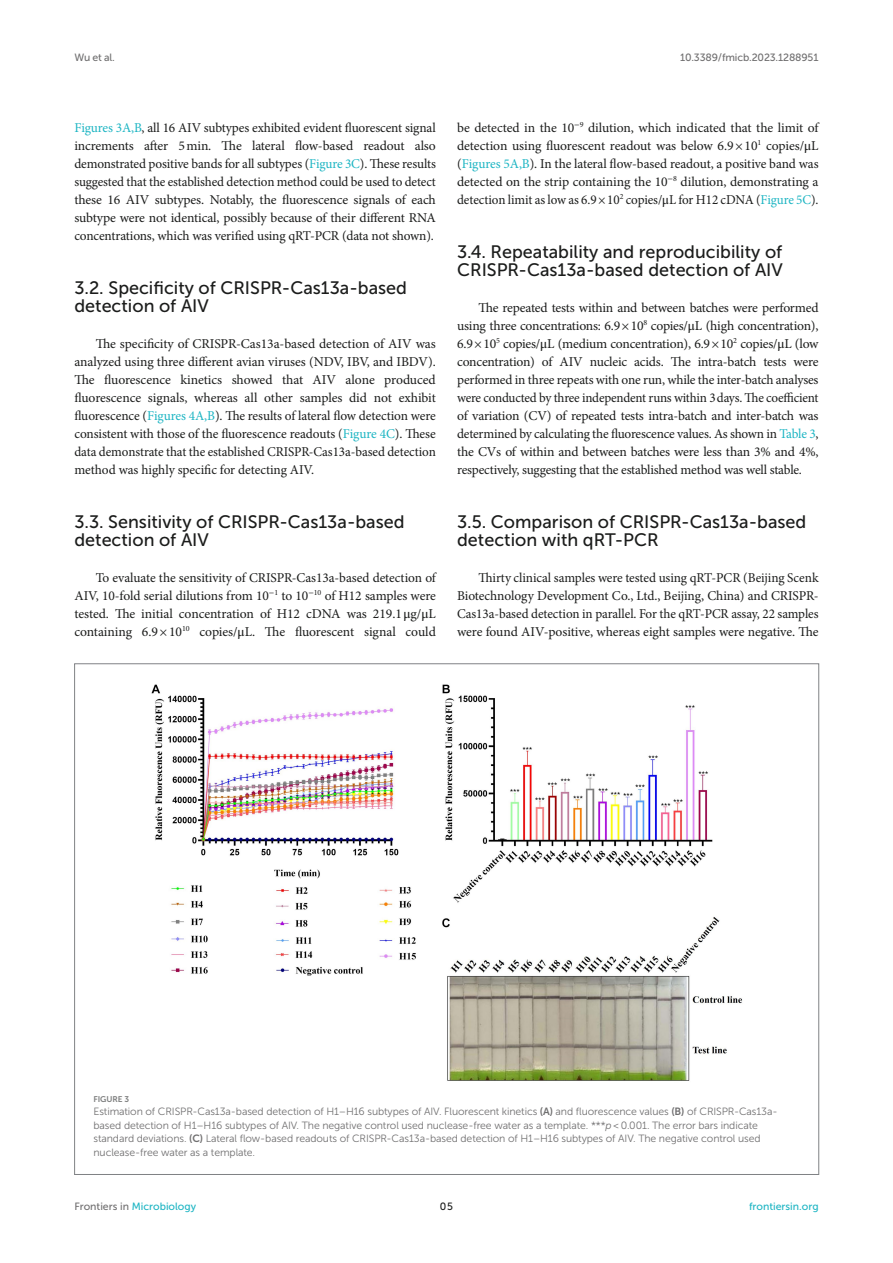
<style>
.page{position:relative;width:893px;height:1263px;background:#fff}
.page>*{position:absolute;margin:0;border:0;box-sizing:border-box;transform-origin:0 0}
.HEAD_2{font:18px/18px "Museo Sans 500";color:#1b1c1b}
.TEXT_FLUSH{font:13.5px/18px "Minion Pro";letter-spacing:-.005em;color:#1b1c1b;text-align:justify}
.TEXT{font:13.5px/18px "Minion Pro";letter-spacing:-.01em;color:#1b1c1b;text-align:justify}
.FIG_LEG{font:10.5px/13.5px "Museo Sans 300";letter-spacing:-.01em;color:#706f70}
.t1{font:10.5px "Museo Sans 500";color:#1db5c3}
.t2{font:10.5px "Museo Sans 500";letter-spacing:-.015em;color:#706f70}
.t3{font:10.5px "Museo Sans 500";color:#1b1c1b}
.FIG_HD{font:8.25px "Museo Sans 700";letter-spacing:-.01em;color:#7e7f7f}
.s1{color:#1db5c3}
.s2{font-family:"STIX General"}
.s3{font-family:"Museo Sans 700"}
.s4{font-style:italic}
.s5{color:#706f70}
</style>
<div class="page">
<img style="left:151px;top:684px;width:592px;height:397px">
<p class="t2" style="left:74px;top:51px;width:42px">Wu et al.</p>
<p class="t2" style="left:680px;top:51px;width:140px">10.3389/fmicb.2023.1288951</p>
<p class="TEXT" style="left:74px;top:119px;width:363px"><span class="s1">Figures 3A,B</span>, all 16 AIV subtypes exhibited evident fluorescent signal increments after 5min. The lateral flow-based readout also demonstrated positive bands for all subtypes (<span class="s1">Figure 3C</span>). These results suggested that the established detection method could be used to detect these 16 AIV subtypes. Notably, the fluorescence signals of each subtype were not identical, possibly because of their different RNA concentrations, which was verified using qRT-PCR (data not shown).</p>
<p class="HEAD_2" style="left:74px;top:279px;width:334px">3.2. Specificity of CRISPR-Cas13a-based detection of AIV</p>
<p class="TEXT_FLUSH" style="left:74px;top:335px;width:363px;text-indent:21px">The specificity of CRISPR-Cas13a-based detection of AIV was analyzed using three different avian viruses (NDV, IBV, and IBDV).<br>The fluorescence kinetics showed that AIV alone produced fluorescence signals, whereas all other samples did not exhibit fluorescence (<span class="s1">Figures 4A,B</span>). The results of lateral flow detection were consistent with those of the fluorescence readouts (<span class="s1">Figure 4C</span>). These data demonstrate that the established CRISPR-Cas13a-based detection method was highly specific for detecting AIV.</p>
<p class="HEAD_2" style="left:74px;top:513px;width:332px">3.3. Sensitivity of CRISPR-Cas13a-based detection of AIV</p>
<p class="TEXT_FLUSH" style="left:74px;top:569px;width:363px;text-indent:21px">To evaluate the sensitivity of CRISPR-Cas13a-based detection of AIV, 10-fold serial dilutions from 10<sup>−</sup><sup>1</sup> to 10<sup>−</sup><sup>10</sup> of H12 samples were tested. The initial concentration of H12 cDNA was 219.1<span class="s2">μ</span>g/<span class="s2">μ</span>L containing 6.9×10<sup>10</sup> copies/<span class="s2">μ</span>L. The fluorescent signal could</p>
<p class="TEXT_FLUSH" style="left:457px;top:119px;width:363px">be detected in the 10<sup>−</sup><sup>9</sup> dilution, which indicated that the limit of detection using fluorescent readout was below 6.9×10<sup>1</sup> copies/<span class="s2">μ</span>L (<span class="s1">Figures 5A,B</span>). In the lateral flow-based readout, a positive band was detected on the strip containing the 10<sup>−</sup><sup>8</sup> dilution, demonstrating a detection limit as low as 6.9×10<sup>2</sup> copies/<span class="s2">μ</span>L for H12 cDNA (<span class="s1">Figure 5C</span>).</p>
<p class="HEAD_2" style="left:457px;top:243px;width:327px">3.4. Repeatability and reproducibility of<br>CRISPR-Cas13a-based detection of AIV</p>
<p class="TEXT_FLUSH" style="left:457px;top:299px;width:363px;text-indent:21px">The repeated tests within and between batches were performed using three concentrations: 6.9×10<sup>8</sup> copies/<span class="s2">μ</span>L (high concentration), 6.9×10<sup>5</sup> copies/<span class="s2">μ</span>L (medium concentration), 6.9×10<sup>2</sup> copies/<span class="s2">μ</span>L (low concentration) of AIV nucleic acids. The intra-batch tests were performed in three repeats with one run, while the inter-batch analyses were conducted by three independent runs within 3days. The coefficient of variation (CV) of repeated tests intra-batch and inter-batch was determined by calculating the fluorescence values. As shown in <span class="s1">Table 3</span>, the CVs of within and between batches were less than 3% and 4%, respectively, suggesting that the established method was well stable.</p>
<p class="HEAD_2" style="left:457px;top:513px;width:351px">3.5. Comparison of CRISPR-Cas13a-based detection with qRT-PCR</p>
<p class="TEXT_FLUSH" style="left:457px;top:569px;width:363px;text-indent:21px">Thirty clinical samples were tested using qRT-PCR (Beijing Scenk Biotechnology Development Co., Ltd., Beijing, China) and CRISPR-Cas13a-based detection in parallel. For the qRT-PCR assay, 22 samples were found AIV-positive, whereas eight samples were negative. The</p>
<p class="FIG_HD" style="left:94px;top:1094px;width:37px">FIGURE 3</p>
<p class="FIG_LEG" style="left:94px;top:1105px;width:685px">Estimation of CRISPR-Cas13a-based detection of H1–H16 subtypes of AIV. Fluorescent kinetics <span class="s3">(A)</span> and fluorescence values <span class="s3">(B)</span> of CRISPR-Cas13a&shy;based detection of H1–H16 subtypes of AIV. The negative control used nuclease-free water as a template. ***<span class="s4">p</span> &lt; 0.001. The error bars indicate standard deviations. <span class="s3">(C)</span> Lateral flow-based readouts of CRISPR-Cas13a-based detection of H1–H16 subtypes of AIV. The negative control used nuclease-free water as a template.</p>
<p class="t1" style="left:74px;top:1200px;width:123px"><span class="s5">Frontiers in</span> Microbiology</p>
<p class="t3" style="left:440px;top:1200px;width:14px">05</p>
<p class="t1" style="left:749px;top:1200px;width:71px">frontiersin.org</p>
</div>
